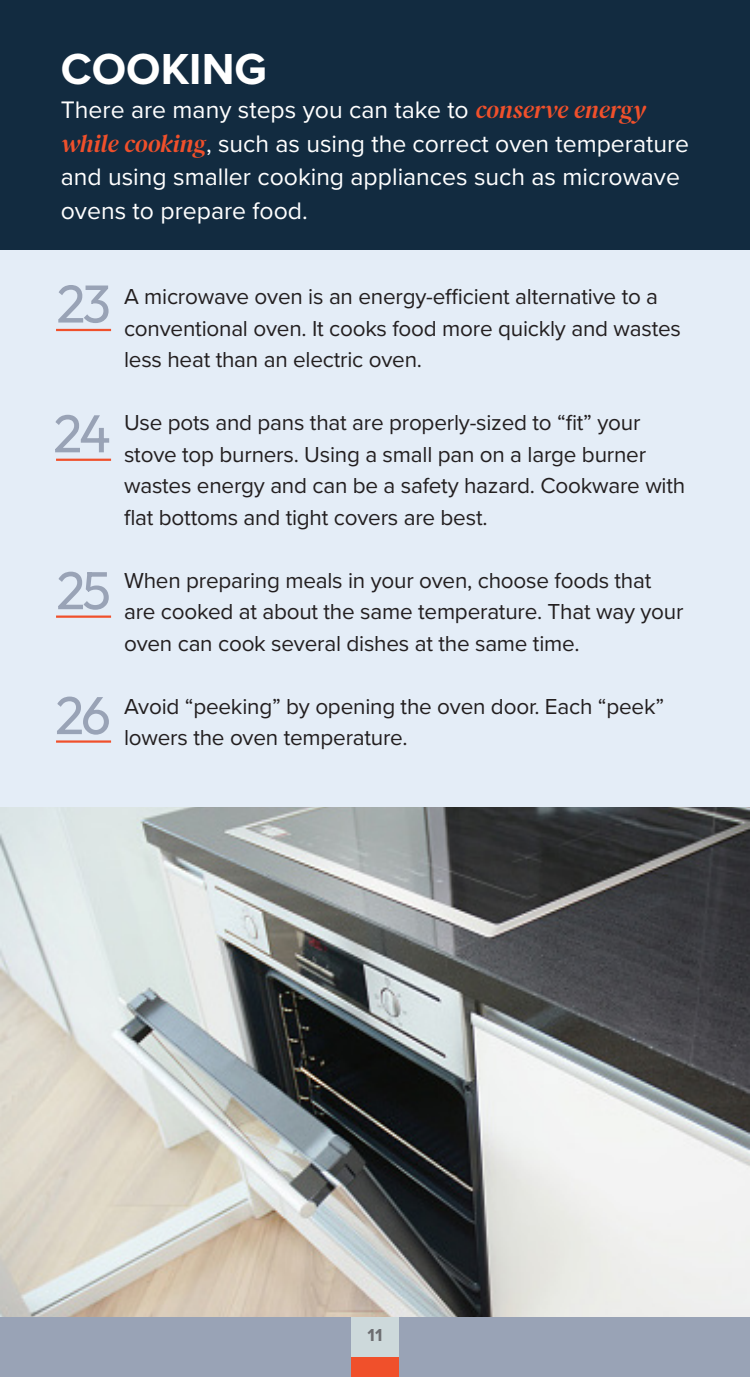
<style>
.page{position:relative;width:750px;height:1377px;background:#fff}
.page>*{position:absolute;margin:0;border:0;box-sizing:border-box;transform-origin:0 0}
.t1{font:100 53.32px "Outfit";letter-spacing:-.06em;color:#99a3b6}
.t2{font:700 45px "Proxima Nova";color:#fff}
.t3{font:24.75px/33.8px "Proxima Nova";color:#fff}
.t4{font:22.5px/31.5px "Proxima Nova";letter-spacing:-.01em;color:#231f20}
.t5{font:700 18px "Proxima Nova";color:#6c6d70}
.s1{font-family:"DM Serif Display";font-style:italic;color:#f0502b}
</style>
<div class="page">
<div style="left:0;top:1316px;width:749px;height:61px;background:#99a3b6"></div>
<div style="left:0;top:0;width:749px;height:1316px;background:#e4edf7"></div>
<div style="left:351px;top:1316px;width:47px;height:41px;background:#cdd9db"></div>
<div style="left:351px;top:1357px;width:47px;height:20px;background:#f0502b"></div>
<img style="left:0;top:808px;width:749px;height:508px">
<div style="left:0;top:0;width:749px;height:249px;background:#122b40"></div>
<hr style="left:56px;top:329px;width:55px;height:2px;background:#f0502b">
<hr style="left:56px;top:459px;width:55px;height:2px;background:#f0502b">
<hr style="left:56px;top:616px;width:55px;height:2px;background:#f0502b">
<hr style="left:56px;top:740px;width:55px;height:3px;background:#f0502b">
<p class="t2" style="left:61px;top:36px;width:207px">COOKING</p>
<p class="t3" style="left:61px;top:92px;width:629px">There are many steps you can take to <span class="s1">conserve energy while cooking</span>, such as using the correct oven temperature and using smaller cooking appliances such as microwave ovens to prepare food.</p>
<p class="t1" style="left:56px;top:273px;width:56px">23</p>
<p class="t4" style="left:124px;top:280px;width:558px">A microwave oven is an energy-efficient alternative to a conventional oven. It cooks food more quickly and wastes less heat than an electric oven.</p>
<p class="t1" style="left:53px;top:403px;width:59px">24</p>
<p class="t4" style="left:124px;top:406px;width:562px">Use pots and pans that are properly-sized to “fit” your stove top burners. Using a small pan on a large burner wastes energy and can be a safety hazard. Cookware with flat bottoms and tight covers are best.</p>
<p class="t1" style="left:56px;top:560px;width:56px">25</p>
<p class="t4" style="left:124px;top:564px;width:560px">When preparing meals in your oven, choose foods that are cooked at about the same temperature. That way your oven can cook several dishes at the same time.</p>
<p class="t1" style="left:55px;top:685px;width:57px">26</p>
<p class="t4" style="left:124px;top:690px;width:541px">Avoid “peeking” by opening the oven door. Each “peek” lowers the oven temperature.</p>
<p class="t5" style="left:367px;top:1322px;width:16px">11</p>
</div>
